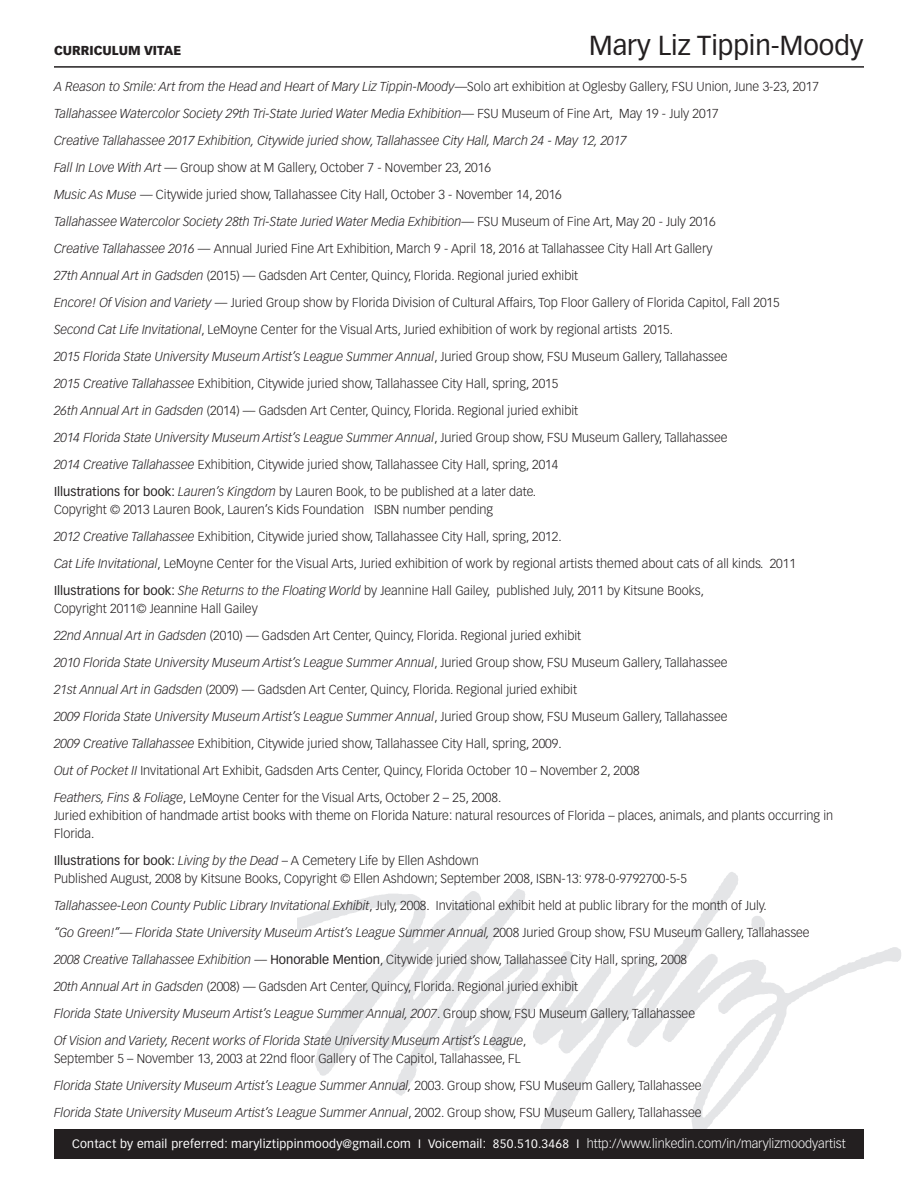
<style>
.page{position:relative;width:918px;height:1188px;background:#fff}
.page>*{position:absolute;margin:0;border:0;box-sizing:border-box;transform-origin:0 0}
.t1{font:27px "Vectora LT";color:#231f20}
.t2{font:300 12.75px/27px "Vectora LT";color:#231f20}
.t3{font:italic 300 12.75px/27px "Vectora LT";color:#231f20}
.t4{font:900 12.75px "Vectora LT";color:#231f20}
.t5{font:12px "Vectora LT";letter-spacing:.02em;color:#fff}
.s1{font-style:italic}
.s2{font-weight:400}
.s3{font-style:normal}
.s4{font-weight:400;font-style:normal}
.s5{font-weight:300;font-size:12.75px}
</style>
<div class="page">
<img style="left:297px;top:872px;width:604px;height:258px">
<div style="left:54px;top:1130px;width:810px;height:29px;background:#231f20"></div>
<hr style="left:54px;top:66px;width:810px;height:2px;background:#231f20">
<h1 class="t1" style="left:589px;top:29px;width:276px">Mary Liz Tippin-Moody</h1>
<p class="t4" style="left:54px;top:42px;width:129px">CURRICULUM VITAE</p>
<p class="t2" style="left:54px;top:73px;width:766px"><span class="s1">A Reason to Smile: Art from the Head and Heart of Mary Liz Tippin-Moody—</span>Solo art exhibition at Oglesby Gallery, FSU Union, June 3-23, 2017<br><span class="s1">Tallahassee Watercolor Society 29th Tri-State Juried Water Media Exhibition—</span> FSU Museum of Fine Art, May 19 - July 2017<br><span class="s1">Creative Tallahassee 2017 Exhibition, Citywide juried show, Tallahassee City Hall, March 24 - May 12, 2017<br>Fall In Love With Art —</span> Group show at M Gallery, October 7 - November 23, 2016<br><span class="s1">Music As Muse</span> — Citywide juried show, Tallahassee City Hall, October 3 - November 14, 2016<br><span class="s1">Tallahassee Watercolor Society 28th Tri-State Juried Water Media Exhibition—</span> FSU Museum of Fine Art, May 20 - July 2016<br><span class="s1">Creative Tallahassee 2016 —</span> Annual Juried Fine Art Exhibition, March 9 - April 18, 2016 at Tallahassee City Hall Art Gallery<br><span class="s1">27th Annual Art in Gadsden</span> (2015) — Gadsden Art Center, Quincy, Florida. Regional juried exhibit<br><span class="s1">Encore! Of Vision and Variety</span> — Juried Group show by Florida Division of Cultural Affairs, Top Floor Gallery of Florida Capitol, Fall 2015<br><span class="s1">Second Cat Life Invitational</span>, LeMoyne Center for the Visual Arts, Juried exhibition of work by regional artists 2015.<br><span class="s1">2015 Florida State University Museum Artist’s League Summer Annual</span>, Juried Group show, FSU Museum Gallery, Tallahassee<br><span class="s1">2015 Creative Tallahassee</span> Exhibition, Citywide juried show, Tallahassee City Hall, spring, 2015<br><span class="s1">26th Annual Art in Gadsden</span> (2014) — Gadsden Art Center, Quincy, Florida. Regional juried exhibit<br><span class="s1">2014 Florida State University Museum Artist’s League Summer Annual</span>, Juried Group show, FSU Museum Gallery, Tallahassee<br><span class="s1">2014 Creative Tallahassee</span> Exhibition, Citywide juried show, Tallahassee City Hall, spring, 2014<br><span class="s2">Illustrations for book:</span> <span class="s1">Lauren’s Kingdom</span> by Lauren Book, to be published at a later date.</p>
<p class="t2" style="left:54px;top:496px;width:743px">Copyright © 2013 Lauren Book, Lauren’s Kids Foundation ISBN number pending<br><span class="s1">2012 Creative Tallahassee</span> Exhibition, Citywide juried show, Tallahassee City Hall, spring, 2012.<br><span class="s1">Cat Life Invitational</span>, LeMoyne Center for the Visual Arts, Juried exhibition of work by regional artists themed about cats of all kinds. 2011<br><span class="s2">Illustrations for book:</span> <span class="s1">She Returns to the Floating World</span> by Jeannine Hall Gailey, published July, 2011 by Kitsune Books,</p>
<p class="t2" style="left:54px;top:595px;width:675px">Copyright 2011© Jeannine Hall Gailey<br><span class="s1">22nd Annual Art in Gadsden</span> (2010) — Gadsden Art Center, Quincy, Florida. Regional juried exhibit<br><span class="s1">2010 Florida State University Museum Artist’s League Summer Annual</span>, Juried Group show, FSU Museum Gallery, Tallahassee <span class="s1">21st Annual Art in Gadsden</span> (2009) — Gadsden Art Center, Quincy, Florida. Regional juried exhibit<br><span class="s1">2009 Florida State University Museum Artist’s League Summer Annual</span>, Juried Group show, FSU Museum Gallery, Tallahassee <span class="s1">2009 Creative Tallahassee</span> Exhibition, Citywide juried show, Tallahassee City Hall, spring, 2009.<br><span class="s1">Out of Pocket II</span> Invitational Art Exhibit, Gadsden Arts Center, Quincy, Florida October 10 – November 2, 2008<br><span class="s1">Feathers, Fins &amp; Foliage</span>, LeMoyne Center for the Visual Arts, October 2 – 25, 2008.</p>
<p class="t2" style="left:54px;top:806px;width:781px;line-height:18px">Juried exhibition of handmade artist books with theme on Florida Nature: natural resources of Florida – places, animals, and plants occurring in<br>Florida.</p>
<p class="t2" style="left:54px;top:851px;width:635px;line-height:18px"><span class="s2">Illustrations for book:</span> <span class="s1">Living by the Dead</span> – A Cemetery Life by Ellen Ashdown<br>Published August, 2008 by Kitsune Books, Copyright © Ellen Ashdown; September 2008, ISBN-13: 978-0-9792700-5-5</p>
<p class="t3" style="left:54px;top:892px;width:757px">Tallahassee-Leon County Public Library Invitational Exhibit<span class="s3">, July, 2008. Invitational exhibit held at public library for the month of July.<br></span>“Go Green!”— Florida State University Museum Artist’s League Summer Annual, <span class="s3">2008 Juried Group show, FSU Museum Gallery, Tallahassee </span>2008 Creative Tallahassee Exhibition <span class="s3">—</span> <span class="s4">Honorable Mention</span><span class="s3">, Citywide juried show, Tallahassee City Hall, spring, 2008<br></span>20th Annual Art in Gadsden <span class="s3">(2008) — Gadsden Art Center, Quincy, Florida. Regional juried exhibit<br></span>Florida State University Museum Artist’s League Summer Annual, 2007<span class="s3">. Group show, FSU Museum Gallery, Tallahassee<br></span>Of Vision and Variety, Recent works of Florida State University Museum Artist’s League<span class="s3">,</span></p>
<p class="t2" style="left:54px;top:1045px;width:649px">September 5 – November 13, 2003 at 22nd floor Gallery of The Capitol, Tallahassee, FL<br><span class="s1">Florida State University Museum Artist’s League Summer Annual,</span> 2003. Group show, FSU Museum Gallery, Tallahassee<br><span class="s1">Florida State University Museum Artist’s League Summer Annual</span>, 2002. Group show, FSU Museum Gallery, Tallahassee</p>
<p class="t5" style="left:72px;top:1137px;width:775px">Contact by email preferred: maryliztippinmoody@gmail.com I Voicemail: 850.510.3468 I <span class="s5">http://www.linkedin.com/in/marylizmoodyartist</span></p>
</div>
